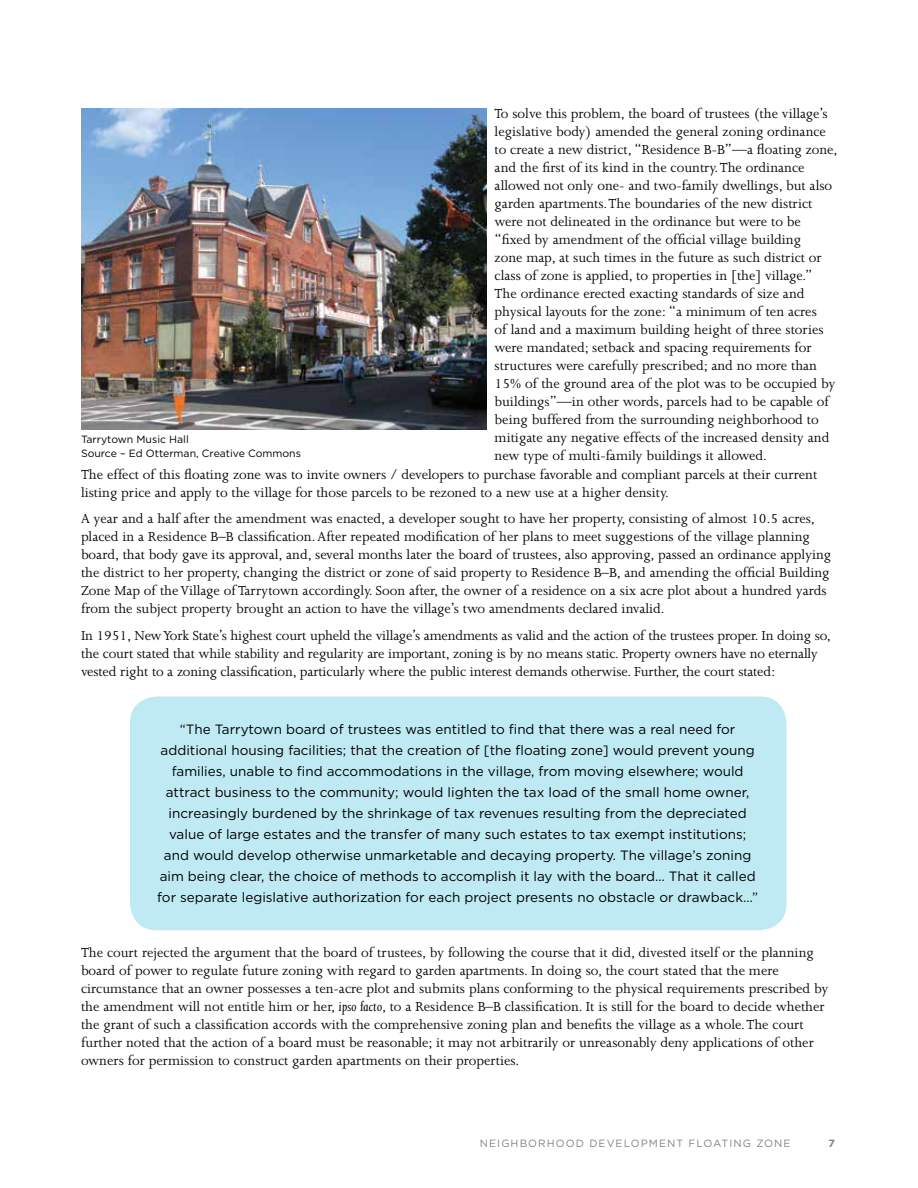
<style>
.page{position:relative;width:918px;height:1188px;background:#fff}
.page>*{position:absolute;margin:0;border:0;box-sizing:border-box;transform-origin:0 0}
.t1{font:15px/18px "Joanna MT Std";color:#000}
.t2{font:13.5px/21px "Gotham";color:#000;text-align:center}
.t3{font:10.5px/13.5px "Gotham";color:#000}
.t4{font:10.5px "Gotham";letter-spacing:.1em;color:#808285}
.t5{font:700 10.5px "Gotham";color:#808285}
.s1{font-style:italic}
</style>
<div class="page">
<img style="left:81px;top:108px;width:405px;height:322px">
<div style="left:130px;top:696px;width:657px;height:234px;background:#bfeaf4;border-radius:27px"></div>
<p class="t1" style="left:495px;top:104px;width:334px">To solve this problem, the board of trustees (the village’s</p>
<p class="t1" style="left:495px;top:122px;width:333px">legislative body) amended the general zoning ordinance</p>
<p class="t1" style="left:495px;top:140px;width:344px">to create a new district, “Residence B-B”—a floating zone,</p>
<p class="t1" style="left:495px;top:158px;width:311px">and the first of its kind in the country. The ordinance</p>
<p class="t1" style="left:495px;top:176px;width:339px">allowed not only one- and two-family dwellings, but also</p>
<p class="t1" style="left:495px;top:194px;width:319px">garden apartments. The boundaries of the new district</p>
<p class="t1" style="left:495px;top:212px;width:308px">were not delineated in the ordinance but were to be</p>
<p class="t1" style="left:495px;top:230px;width:308px">“fixed by amendment of the official village building</p>
<p class="t1" style="left:495px;top:248px;width:329px">zone map, at such times in the future as such district or</p>
<p class="t1" style="left:495px;top:266px;width:319px">class of zone is applied, to properties in [the] village.”</p>
<p class="t1" style="left:495px;top:284px;width:311px">The ordinance erected exacting standards of size and</p>
<p class="t1" style="left:495px;top:302px;width:324px">physical layouts for the zone: “a minimum of ten acres</p>
<p class="t1" style="left:495px;top:320px;width:330px">of land and a maximum building height of three stories</p>
<p class="t1" style="left:495px;top:338px;width:318px">were mandated; setback and spacing requirements for</p>
<p class="t1" style="left:495px;top:356px;width:324px">structures were carefully prescribed; and no more than</p>
<p class="t1" style="left:495px;top:374px;width:342px">15% of the ground area of the plot was to be occupied by</p>
<p class="t1" style="left:495px;top:392px;width:336px">buildings”—in other words, parcels had to be capable of</p>
<p class="t1" style="left:495px;top:410px;width:326px">being buffered from the surrounding neighborhood to</p>
<p class="t1" style="left:495px;top:428px;width:336px">mitigate any negative effects of the increased density and</p>
<p class="t1" style="left:495px;top:446px;width:274px">new type of multi-family buildings it allowed.</p>
<p class="t1" style="left:81px;top:465px;width:738px">The effect of this floating zone was to invite owners / developers to purchase favorable and compliant parcels at their current</p>
<p class="t1" style="left:81px;top:483px;width:589px">listing price and apply to the village for those parcels to be rezoned to a new use at a higher density.</p>
<p class="t1" style="left:81px;top:510px;width:752px">A year and a half after the amendment was enacted, a developer sought to have her property, consisting of almost 10.5 acres, placed in a Residence B–B classification. After repeated modification of her plans to meet suggestions of the village planning board, that body gave its approval, and, several months later the board of trustees, also approving, passed an ordinance applying the district to her property, changing the district or zone of said property to Residence B–B, and amending the official Building Zone Map of the Village of Tarrytown accordingly. Soon after, the owner of a residence on a six acre plot about a hundred yards from the subject property brought an action to have the village’s two amendments declared invalid.</p>
<p class="t1" style="left:81px;top:626px;width:752px">In 1951, New York State’s highest court upheld the village’s amendments as valid and the action of the trustees proper. In doing so, the court stated that while stability and regularity are important, zoning is by no means static. Property owners have no eternally vested right to a zoning classification, particularly where the public interest demands otherwise. Further, the court stated:</p>
<p class="t3" style="left:81px;top:433px;width:222px">Tarrytown Music Hall<br>Source – Ed Otterman, Creative Commons</p>
<p class="t2" style="left:157px;top:719px;width:603px">“The Tarrytown board of trustees was entitled to find that there was a real need for additional housing facilities; that the creation of [the floating zone] would prevent young families, unable to find accommodations in the village, from moving elsewhere; would attract business to the community; would lighten the tax load of the small home owner, increasingly burdened by the shrinkage of tax revenues resulting from the depreciated value of large estates and the transfer of many such estates to tax exempt institutions; and would develop otherwise unmarketable and decaying property. The village’s zoning aim being clear, the choice of methods to accomplish it lay with the board… That it called for separate legislative authorization for each project presents no obstacle or drawback…”</p>
<p class="t1" style="left:81px;top:944px;width:749px">The court rejected the argument that the board of trustees, by following the course that it did, divested itself or the planning board of power to regulate future zoning with regard to garden apartments. In doing so, the court stated that the mere circumstance that an owner possesses a ten-acre plot and submits plans conforming to the physical requirements prescribed by the amendment will not entitle him or her, <span class="s1">ipso facto</span>, to a Residence B–B classification. It is still for the board to decide whether the grant of such a classification accords with the comprehensive zoning plan and benefits the village as a whole. The court further noted that the action of a board must be reasonable; it may not arbitrarily or unreasonably deny applications of other owners for permission to construct garden apartments on their properties.</p>
<p class="t4" style="left:480px;top:1136px;width:87px">Neighborhood</p>
<p class="t4" style="left:589px;top:1136px;width:35px">Develo</p>
<p class="t4" style="left:641px;top:1136px;width:18px">pmen</p>
<p class="t4" style="left:676px;top:1136px;width:29px">t Floa</p>
<p class="t4" style="left:722px;top:1136px;width:21px">ting</p>
<p class="t4" style="left:756px;top:1136px;width:18px">Zone</p>
<p class="t5" style="left:829px;top:1136px;width:8px">7</p>
</div>
